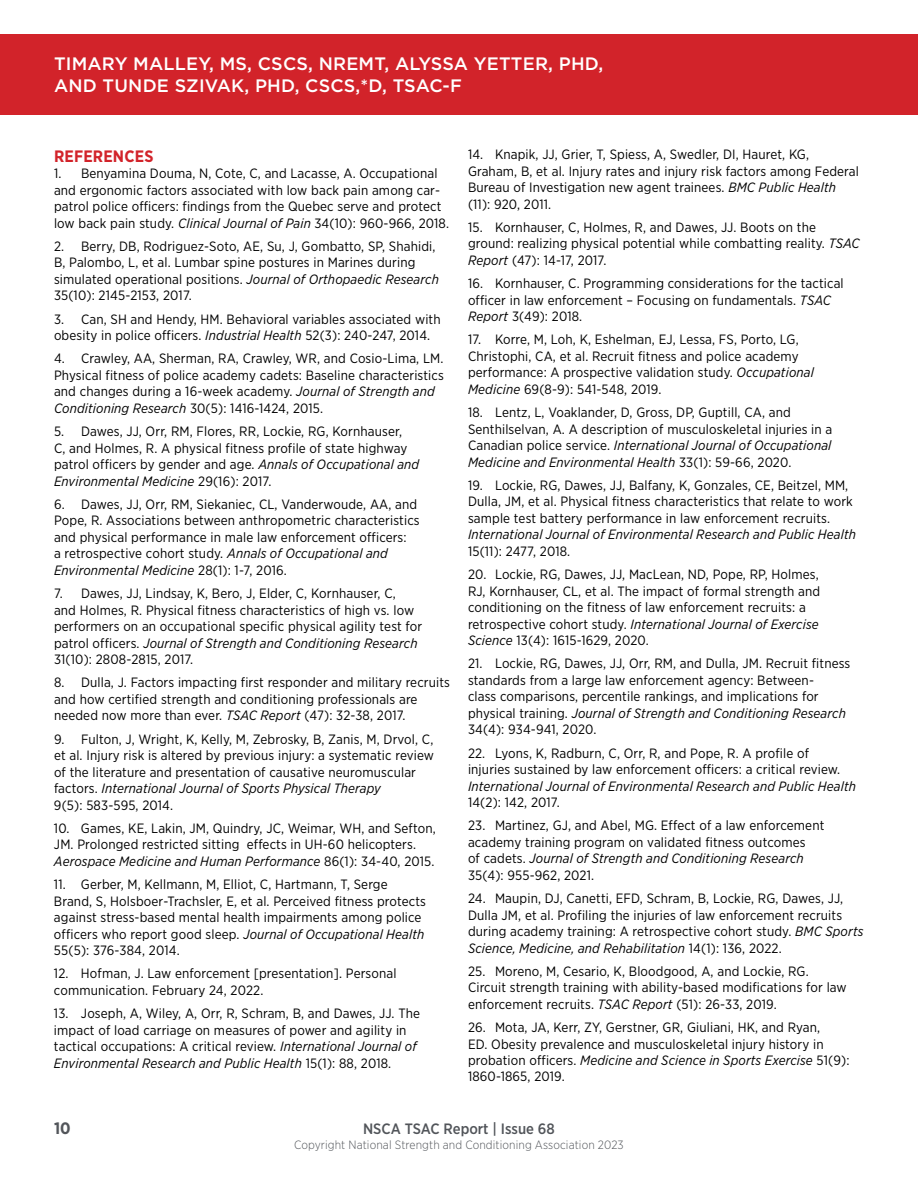
<style>
.page{position:relative;width:918px;height:1188px;background:#fff}
.page>*{position:absolute;margin:0;border:0;box-sizing:border-box;transform-origin:0 0}
.t1{font:500 18px/22.5px "Gotham";letter-spacing:.01em;color:#fff}
.t2{font:700 16.5px "Gotham Narrow";letter-spacing:.01em;color:#d2232a}
.t3{font:700 16.5px "Gotham Narrow";color:#52555a}
.t4{font:500 15px "Gotham Narrow";color:#52555a}
.t5{font:13.5px/16.5px "Gotham Narrow";letter-spacing:.01em;color:#000}
.t6{font:italic 13.5px "Gotham Narrow";letter-spacing:.01em;color:#000}
.t7{font:300 12px "Gotham Narrow";letter-spacing:.01em;color:#52555a}
.s1{font-style:italic}
</style>
<div class="page">
<div style="left:0;top:34px;width:918px;height:81px;background:#d2232a"></div>
<h1 class="t1" style="left:54px;top:52px;width:551px">TIMARY MALLEY, MS, CSCS, NREMT, ALYSSA YETTER, PHD,<br>AND TUNDE SZIVAK, PHD, CSCS,*D, TSAC-F</h1>
<p class="t2" style="left:54px;top:145px;width:101px">REFERENCES</p>
<p class="t5" style="left:54px;top:165px;width:397px">1. Benyamina Douma, N, Cote, C, and Lacasse, A. Occupational and ergonomic factors associated with low back pain among car&shy;patrol police officers: findings from the Quebec serve and protect low back pain study. <span class="s1">Clinical Journal of Pain</span> 34(10): 960-966, 2018.</p>
<p class="t5" style="left:54px;top:238px;width:386px">2. Berry, DB, Rodriguez-Soto, AE, Su, J, Gombatto, SP, Shahidi, B, Palombo, L, et al. Lumbar spine postures in Marines during simulated operational positions. <span class="s1">Journal of Orthopaedic Research </span>35(10): 2145-2153, 2017.</p>
<p class="t5" style="left:54px;top:310px;width:388px">3. Can, SH and Hendy, HM. Behavioral variables associated with obesity in police officers. <span class="s1">Industrial Health</span> 52(3): 240-247, 2014.</p>
<p class="t5" style="left:54px;top:350px;width:391px">4. Crawley, AA, Sherman, RA, Crawley, WR, and Cosio-Lima, LM.<br>Physical fitness of police academy cadets: Baseline characteristics and changes during a 16-week academy. <span class="s1">Journal of Strength and Conditioning Research</span> 30(5): 1416-1424, 2015.</p>
<p class="t5" style="left:54px;top:423px;width:367px">5. Dawes, JJ, Orr, RM, Flores, RR, Lockie, RG, Kornhauser,<br>C, and Holmes, R. A physical fitness profile of state highway patrol officers by gender and age. <span class="s1">Annals of Occupational and Environmental Medicine</span> 29(16): 2017.</p>
<p class="t5" style="left:54px;top:496px;width:367px">6. Dawes, JJ, Orr, RM, Siekaniec, CL, Vanderwoude, AA, and Pope, R. Associations between anthropometric characteristics and physical performance in male law enforcement officers:<br>a retrospective cohort study. <span class="s1">Annals of Occupational and Environmental Medicine</span> 28(1): 1-7, 2016.</p>
<p class="t5" style="left:54px;top:585px;width:370px">7. Dawes, JJ, Lindsay, K, Bero, J, Elder, C, Kornhauser, C,<br>and Holmes, R. Physical fitness characteristics of high vs. low performers on an occupational specific physical agility test for patrol officers. <span class="s1">Journal of Strength and Conditioning Research </span>31(10): 2808-2815, 2017.</p>
<p class="t5" style="left:54px;top:674px;width:398px">8. Dulla, J. Factors impacting first responder and military recruits and how certified strength and conditioning professionals are needed now more than ever. <span class="s1">TSAC Report</span> (47): 32-38, 2017.</p>
<p class="t5" style="left:54px;top:730px;width:381px">9. Fulton, J, Wright, K, Kelly, M, Zebrosky, B, Zanis, M, Drvol, C, et al. Injury risk is altered by previous injury: a systematic review of the literature and presentation of causative neuromuscular factors. <span class="s1">International Journal of Sports Physical Therapy<br></span>9(5): 583-595, 2014.</p>
<p class="t5" style="left:54px;top:820px;width:383px">10. Games, KE, Lakin, JM, Quindry, JC, Weimar, WH, and Sefton,<br>JM. Prolonged restricted sitting effects in UH-60 helicopters.<br><span class="s1">Aerospace Medicine and Human Performance</span> 86(1): 34-40, 2015.</p>
<p class="t5" style="left:54px;top:876px;width:374px">11. Gerber, M, Kellmann, M, Elliot, C, Hartmann, T, Serge Brand, S, Holsboer-Trachsler, E, et al. Perceived fitness protects against stress-based mental health impairments among police officers who report good sleep. <span class="s1">Journal of Occupational Health </span>55(5): 376-384, 2014.</p>
<p class="t5" style="left:54px;top:965px;width:344px">12. Hofman, J. Law enforcement [presentation]. Personal communication. February 24, 2022.</p>
<p class="t5" style="left:54px;top:1005px;width:368px">13. Joseph, A, Wiley, A, Orr, R, Schram, B, and Dawes, JJ. The impact of load carriage on measures of power and agility in tactical occupations: A critical review. <span class="s1">International Journal of Environmental Research and Public Health</span> 15(1): 88, 2018.</p>
<p class="t5" style="left:468px;top:146px;width:392px">14. Knapik, JJ, Grier, T, Spiess, A, Swedler, DI, Hauret, KG, Graham, B, et al. Injury rates and injury risk factors among Federal Bureau of Investigation new agent trainees. <span class="s1">BMC Public Health </span>(11): 920, 2011.</p>
<p class="t5" style="left:468px;top:219px;width:393px">15. Kornhauser, C, Holmes, R, and Dawes, JJ. Boots on the ground: realizing physical potential while combatting reality. <span class="s1">TSAC<br>Report</span> (47): 14-17, 2017.</p>
<p class="t5" style="left:468px;top:275px;width:377px">16. Kornhauser, C. Programming considerations for the tactical officer in law enforcement – Focusing on fundamentals. <span class="s1">TSAC<br>Report</span> 3(49): 2018.</p>
<p class="t5" style="left:468px;top:331px;width:347px">17. Korre, M, Loh, K, Eshelman, EJ, Lessa, FS, Porto, LG, Christophi, CA, et al. Recruit fitness and police academy performance: A prospective validation study. <span class="s1">Occupational Medicine</span> 69(8-9): 541-548, 2019.</p>
<p class="t5" style="left:468px;top:404px;width:366px">18. Lentz, L, Voaklander, D, Gross, DP, Guptill, CA, and Senthilselvan, A. A description of musculoskeletal injuries in a Canadian police service. <span class="s1">International Journal of Occupational Medicine and Environmental Health</span> 33(1): 59-66, 2020.</p>
<p class="t5" style="left:468px;top:477px;width:386px">19. Lockie, RG, Dawes, JJ, Balfany, K, Gonzales, CE, Beitzel, MM,<br>Dulla, JM, et al. Physical fitness characteristics that relate to work sample test battery performance in law enforcement recruits.</p>
<p class="t6" style="left:468px;top:526px;width:390px">International Journal of Environmental Research and Public Health</p>
<p class="t5" style="left:468px;top:543px;width:104px">15(11): 2477, 2018.</p>
<p class="t5" style="left:468px;top:566px;width:354px">20. Lockie, RG, Dawes, JJ, MacLean, ND, Pope, RP, Holmes, RJ, Kornhauser, CL, et al. The impact of formal strength and conditioning on the fitness of law enforcement recruits: a retrospective cohort study. <span class="s1">International Journal of Exercise Science</span> 13(4): 1615-1629, 2020.</p>
<p class="t5" style="left:468px;top:655px;width:384px">21. Lockie, RG, Dawes, JJ, Orr, RM, and Dulla, JM. Recruit fitness standards from a large law enforcement agency: Between-<br>class comparisons, percentile rankings, and implications for physical training. <span class="s1">Journal of Strength and Conditioning Research </span>34(4): 934-941, 2020.</p>
<p class="t5" style="left:468px;top:744px;width:374px">22. Lyons, K, Radburn, C, Orr, R, and Pope, R. A profile of injuries sustained by law enforcement officers: a critical review.</p>
<p class="t6" style="left:468px;top:777px;width:390px">International Journal of Environmental Research and Public Health</p>
<p class="t5" style="left:468px;top:794px;width:93px">14(2): 142, 2017.</p>
<p class="t5" style="left:468px;top:817px;width:358px">23. Martinez, GJ, and Abel, MG. Effect of a law enforcement academy training program on validated fitness outcomes<br>of cadets. <span class="s1">Journal of Strength and Conditioning Research </span>35(4): 955-962, 2021.</p>
<p class="t5" style="left:468px;top:890px;width:397px">24. Maupin, DJ, Canetti, EFD, Schram, B, Lockie, RG, Dawes, JJ, Dulla JM, et al. Profiling the injuries of law enforcement recruits during academy training: A retrospective cohort study. <span class="s1">BMC Sports Science, Medicine, and Rehabilitation</span> 14(1): 136, 2022.</p>
<p class="t5" style="left:468px;top:963px;width:380px">25. Moreno, M, Cesario, K, Bloodgood, A, and Lockie, RG.<br>Circuit strength training with ability-based modifications for law enforcement recruits. <span class="s1">TSAC Report</span> (51): 26-33, 2019.</p>
<p class="t5" style="left:468px;top:1019px;width:383px">26. Mota, JA, Kerr, ZY, Gerstner, GR, Giuliani, HK, and Ryan,<br>ED. Obesity prevalence and musculoskeletal injury history in probation officers. <span class="s1">Medicine and Science in Sports Exercise</span> 51(9):<br>1860-1865, 2019.</p>
<p class="t3" style="left:54px;top:1117px;width:18px">10</p>
<p class="t4" style="left:363px;top:1119px;width:193px">NSCA TSAC Report | Issue 68</p>
<p class="t7" style="left:294px;top:1137px;width:331px">Copyright National Strength and Conditioning Association 2023</p>
</div>
